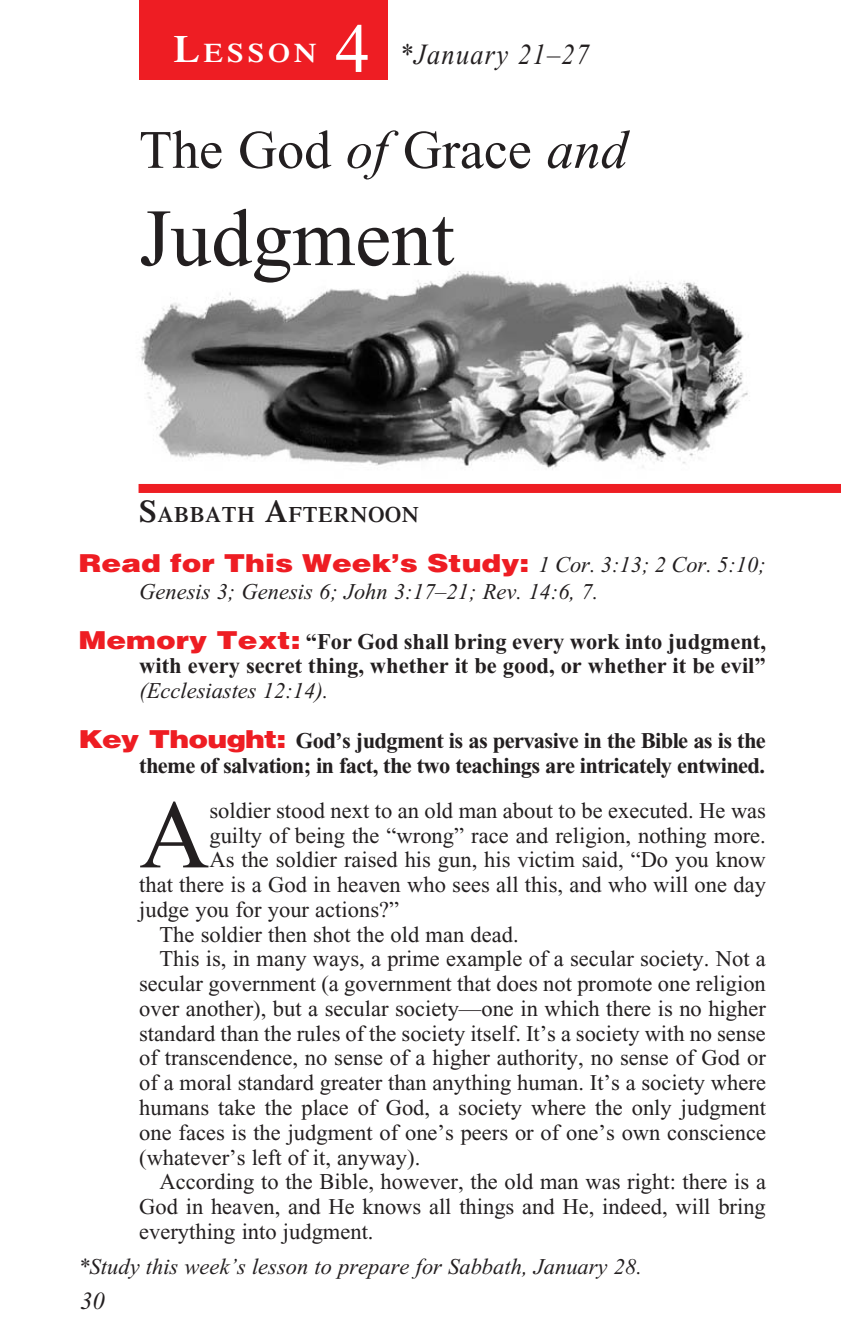
<style>
.page{position:relative;width:841px;height:1337px;background:#fff}
.page>*{position:absolute;margin:0;border:0;box-sizing:border-box;transform-origin:0 0}
._4-Body_Copy{font:97.2px "Times New Roman";color:#231f20}
._1-Lesson_Title{font:81px "Times New Roman";color:#231f20}
.t1{font:69.75px "Times New Roman";color:#fff}
._1-Lesson_Title-2{font:54px "Times New Roman";color:#231f20}
._00-Month-Day{font:italic 29.25px "Times New Roman";letter-spacing:.05em;color:#231f20;scale:.9 1}
.t2{font:600 26.78px "Times";letter-spacing:.145em;color:#fff;scale:1.1 1}
._6-question{font:900 24.75px "Helvetica";color:#ee1d23;scale:1.2 1}
.t3{font:italic 24.75px "Times New Roman";color:#231f20}
._4-Body_Copy-2{font:22.5px/24.8px "Times New Roman";color:#231f20;text-align:justify}
._6-question-2{font:700 22.5px/24.8px "Times New Roman";letter-spacing:-.03em;color:#231f20;text-align:justify}
.Study_this_week_s{font:italic 22.5px "Times New Roman";color:#231f20}
._6-question-3{font:italic 22.5px "Times New Roman";color:#231f20}
._3-Sabbath_Afternoon{font:600 22.05px "Times";letter-spacing:.035em;color:#231f20}
.s1{font-size:38.25px}
.s2{font-style:italic}
.s3{font-size:31.5px}
.s4{font-family:"Times New Roman";font-weight:400;font-style:italic;font-size:22.5px;color:#231f20}
.s5{font-family:"Helvetica";font-weight:900;font-size:24.75px;color:#ee1d23}
.s6{font-weight:400;font-style:italic}
</style>
<div class="page">
<div style="left:139px;top:0;width:249px;height:79px;background:#ee1d23"></div>
<img style="left:140px;top:271px;width:610px;height:199px">
<div style="left:138px;top:484px;width:702px;height:9px;background:#ee1d23"></div>
<p class="t2" style="left:173px;top:37px;width:132px"><span class="s1">L</span>ESSON</p>
<p class="t1" style="left:335px;top:11px;width:36px">4</p>
<p class="_00-Month-Day" style="left:399px;top:39px;width:212px">*January 21–27</p>
<p class="_1-Lesson_Title-2" style="left:139px;top:120px;width:490px">The God <span class="s2">of</span> Grace <span class="s2">and</span></p>
<p class="_1-Lesson_Title" style="left:139px;top:194px;width:317px">Judgment</p>
<p class="_3-Sabbath_Afternoon" style="left:139px;top:501px;width:281px"><span class="s3">S</span>ABBATH <span class="s3">A</span>FTERNOON</p>
<p class="_6-question" style="left:78px;top:546px;width:574px">Read for This Week’s Study: <span class="s4">1 Cor. 3:13; 2 Cor. 5:10;</span></p>
<p class="_6-question-3" style="left:139px;top:579px;width:460px">Genesis 3; Genesis 6; John 3:17–21; Rev. 14:6, 7.</p>
<p class="_6-question-2" style="left:139px;top:629px;width:628px;text-indent:-61px"><span class="s5">Memory Text:</span> “For God shall bring every work into judgment, with every secret thing, whether it be good, or whether it be evil” <span class="s6">(Ecclesiastes 12:14).</span></p>
<p class="_6-question-2" style="left:78px;top:728px;width:688px;text-align:right"><span class="s5">Key Thought:</span> God’s judgment is as pervasive in the Bible as is the theme of salvation; in fact, the two teachings are intricately entwined.</p>
<p class="_4-Body_Copy" style="left:139px;top:782px;width:72px">A</p>
<p class="_4-Body_Copy-2" style="left:209px;top:798px;width:558px">soldier stood next to an old man about to be executed. He was</p>
<p class="_4-Body_Copy-2" style="left:209px;top:823px;width:557px">guilty of being the “wrong” race and religion, nothing more.</p>
<p class="_4-Body_Copy-2" style="left:209px;top:847px;width:557px">As the soldier raised his gun, his victim said, “Do you know</p>
<p class="_4-Body_Copy-2" style="left:139px;top:872px;width:628px">that there is a God in heaven who sees all this, and who will one day</p>
<p class="_4-Body_Copy-2" style="left:139px;top:897px;width:261px">judge you for your actions?”</p>
<p class="_4-Body_Copy-2" style="left:159px;top:922px;width:360px">The soldier then shot the old man dead.</p>
<p class="_4-Body_Copy-2" style="left:139px;top:946px;width:628px;text-indent:20px">This is, in many ways, a prime example of a secular society. Not a secular government (a government that does not promote one religion over another), but a secular society—one in which there is no higher standard than the rules of the society itself. It’s a society with no sense of transcendence, no sense of a higher authority, no sense of God or of a moral standard greater than anything human. It’s a society where humans take the place of God, a society where the only judgment one faces is the judgment of one’s peers or of one’s own conscience (whatever’s left of it, anyway).</p>
<p class="_4-Body_Copy-2" style="left:139px;top:1169px;width:628px;text-indent:20px">According to the Bible, however, the old man was right: there is a God in heaven, and He knows all things and He, indeed, will bring everything into judgment.</p>
<p class="Study_this_week_s" style="left:78px;top:1254px;width:565px">*Study this week’s lesson to prepare for Sabbath, January 28.</p>
<p class="t3" style="left:80px;top:1287px;width:26px">30</p>
</div>
